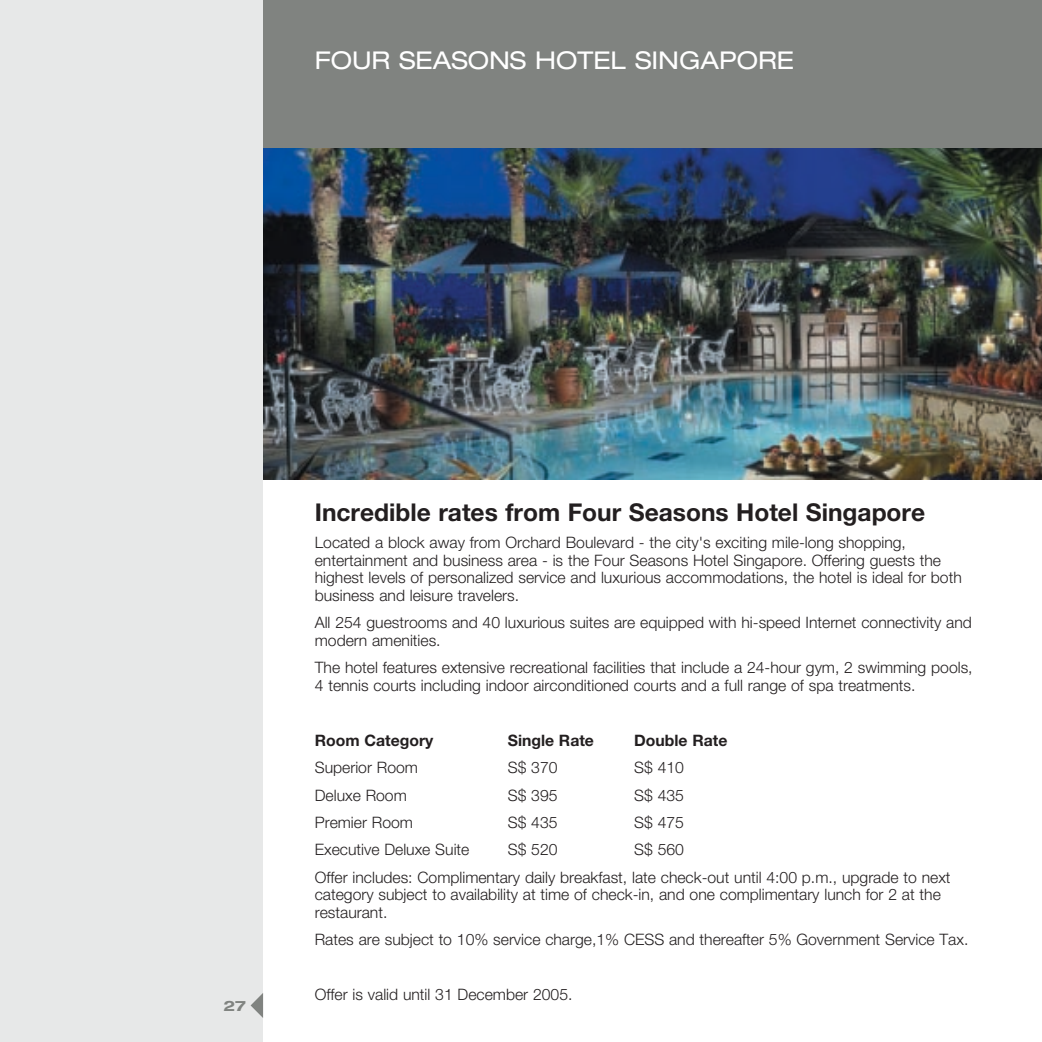
<style>
.page{position:relative;width:1042px;height:1042px;background:#fff}
.page>*{position:absolute;margin:0;border:0;box-sizing:border-box;transform-origin:0 0}
.t1{font:700 24.5px "Helvetica Neue";color:#231f20}
.t2{font:expanded 24.5px "Helvetica Neue";color:#fff}
.t3{font:300 15.75px/17.5px "Helvetica Neue";color:#231f20}
.t4{font:700 15.75px "Helvetica Neue";color:#231f20}
.t5{font:700 expanded 14.35px "Helvetica Neue";color:#808380}
</style>
<div class="page">
<div style="left:0;top:0;width:1041px;height:149px;background:#808380"></div>
<img style="left:263px;top:149px;width:778px;height:330px">
<div style="left:0;top:0;width:263px;height:1041px;background:#e7e8e8"></div>
<svg style="left:250px;top:993px;width:13px;height:24px"></svg>
<h1 class="t2" style="left:315px;top:52px;width:480px">FOUR SEASONS HOTEL SINGAPORE</h1>
<p class="t5" style="left:223px;top:999px;width:24px">27</p>
<h1 class="t1" style="left:315px;top:503px;width:612px">Incredible rates from Four Seasons Hotel Singapore</h1>
<p class="t3" style="left:315px;top:535px;width:648px">Located a block away from Orchard Boulevard - the city's exciting mile-long shopping, entertainment and business area - is the Four Seasons Hotel Singapore. Offering guests the highest levels of personalized service and luxurious accommodations, the hotel is ideal for both business and leisure travelers.</p>
<p class="t3" style="left:315px;top:615px;width:658px">All 254 guestrooms and 40 luxurious suites are equipped with hi-speed Internet connectivity and modern amenities.</p>
<p class="t3" style="left:315px;top:660px;width:659px">The hotel features extensive recreational facilities that include a 24-hour gym, 2 swimming pools,<br>4 tennis courts including indoor airconditioned courts and a full range of spa treatments.</p>
<p class="t4" style="left:315px;top:734px;width:120px">Room Category</p>
<p class="t4" style="left:507px;top:734px;width:88px">Single Rate</p>
<p class="t4" style="left:634px;top:734px;width:95px">Double Rate</p>
<p class="t3" style="left:315px;top:760px;width:105px">Superior Room</p>
<p class="t3" style="left:507px;top:760px;width:51px">S$ 370</p>
<p class="t3" style="left:634px;top:760px;width:51px">S$ 410</p>
<p class="t3" style="left:315px;top:787px;width:94px">Deluxe Room</p>
<p class="t3" style="left:507px;top:787px;width:51px">S$ 395</p>
<p class="t3" style="left:634px;top:787px;width:51px">S$ 435</p>
<p class="t3" style="left:315px;top:815px;width:100px">Premier Room</p>
<p class="t3" style="left:507px;top:815px;width:51px">S$ 435</p>
<p class="t3" style="left:634px;top:815px;width:51px">S$ 475</p>
<p class="t3" style="left:315px;top:842px;width:156px">Executive Deluxe Suite</p>
<p class="t3" style="left:507px;top:842px;width:51px">S$ 520</p>
<p class="t3" style="left:315px;top:837px;width:637px;line-height:27.5px;text-indent:319px">S$ 560<br>Offer includes: Complimentary daily breakfast, late check-out until 4:00 p.m., upgrade to next</p>
<p class="t3" style="left:315px;top:887px;width:627px">category subject to availability at time of check-in, and one complimentary lunch for 2 at the restaurant.</p>
<p class="t3" style="left:315px;top:932px;width:655px">Rates are subject to 10% service charge,1% CESS and thereafter 5% Government Service Tax.</p>
<p class="t3" style="left:315px;top:987px;width:259px">Offer is valid until 31 December 2005.</p>
</div>
